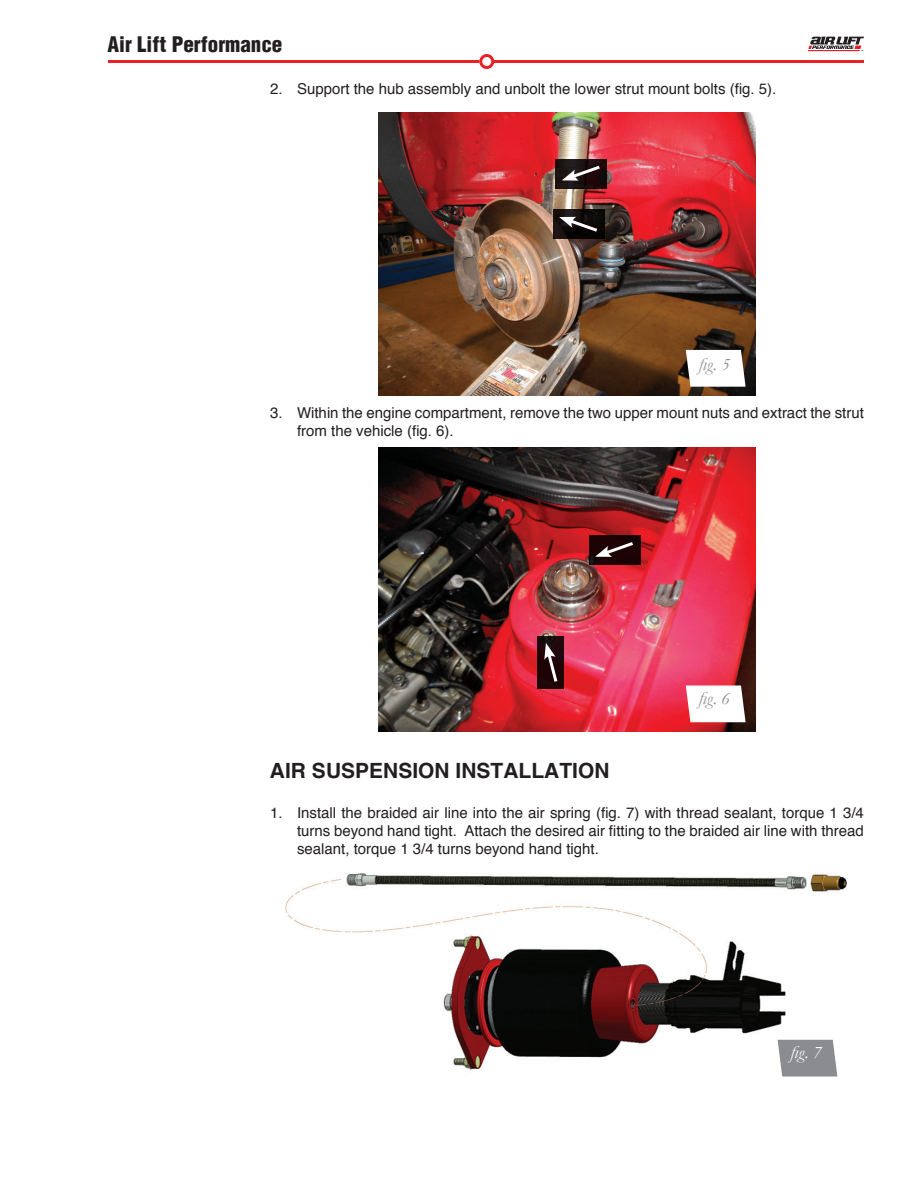
<style>
.page{position:relative;width:918px;height:1188px;background:#fff}
.page>*{position:absolute;margin:0;border:0;box-sizing:border-box;transform-origin:0 0}
.t1{font:700 21px "Helvetica";color:#231f20}
.t2{font:900 condensed 21px "Helvetica";color:#231f20}
.t3{font:italic 18px "Garamond";color:#8a8c8f}
.t4{font:italic 18px "Garamond";color:#fff}
.t5{font:15px/18px "Helvetica";color:#231f20}
</style>
<div class="page">
<hr style="left:493px;top:60px;width:371px;height:3px;background:#ec2127">
<div style="left:479px;top:54px;width:15px;height:15px;border:3px solid #ec2127;border-radius:50%"></div>
<hr style="left:108px;top:60px;width:371px;height:3px;background:#ec2127">
<svg style="left:808px;top:37px;width:56px;height:14px"></svg>
<img style="left:378px;top:112px;width:378px;height:284px">
<img style="left:378px;top:448px;width:378px;height:284px">
<img style="left:285px;top:873px;width:562px;height:202px">
<svg style="left:686px;top:350px;width:60px;height:37px"></svg>
<svg style="left:686px;top:686px;width:60px;height:36px"></svg>
<svg style="left:778px;top:1040px;width:59px;height:37px;background:#939497"></svg>
<div style="left:556px;top:159px;width:51px;height:29px;background:linear-gradient(to right,#1d1b18,#1b0507)"></div>
<svg style="left:562px;top:163px;width:41px;height:18px"></svg>
<svg style="left:553px;top:209px;width:51px;height:30px"></svg>
<svg style="left:559px;top:217px;width:42px;height:17px"></svg>
<div style="left:589px;top:535px;width:51px;height:29px;background:#1c0304"></div>
<svg style="left:595px;top:540px;width:41px;height:17px"></svg>
<div style="left:537px;top:637px;width:27px;height:52px;background:linear-gradient(to bottom,#1d090c,#200305)"></div>
<svg style="left:544px;top:643px;width:16px;height:42px"></svg>
<h1 class="t2" style="left:108px;top:31px;width:176px">Air Lift Performance</h1>
<p class="t5" style="left:270px;top:79px;width:508px">2. Support the hub assembly and unbolt the lower strut mount bolts (fig. 5).</p>
<p class="t3" style="left:699px;top:352px;width:33px">fig. 5</p>
<p class="t5" style="left:297px;top:403px;width:568px;text-indent:-27px">3. Within the engine compartment, remove the two upper mount nuts and extract the strut from the vehicle (fig. 6).</p>
<p class="t3" style="left:699px;top:686px;width:33px">fig. 6</p>
<h1 class="t1" style="left:270px;top:758px;width:341px">AIR SUSPENSION INSTALLATION</h1>
<p class="t5" style="left:297px;top:804px;width:568px;text-align:justify;text-indent:-27px">1. Install the braided air line into the air spring (fig. 7) with thread sealant, torque 1 3/4 turns beyond hand tight. Attach the desired air fitting to the braided air line with thread sealant, torque 1 3/4 turns beyond hand tight.</p>
<p class="t4" style="left:791px;top:1040px;width:33px">fig. 7</p>
</div>
